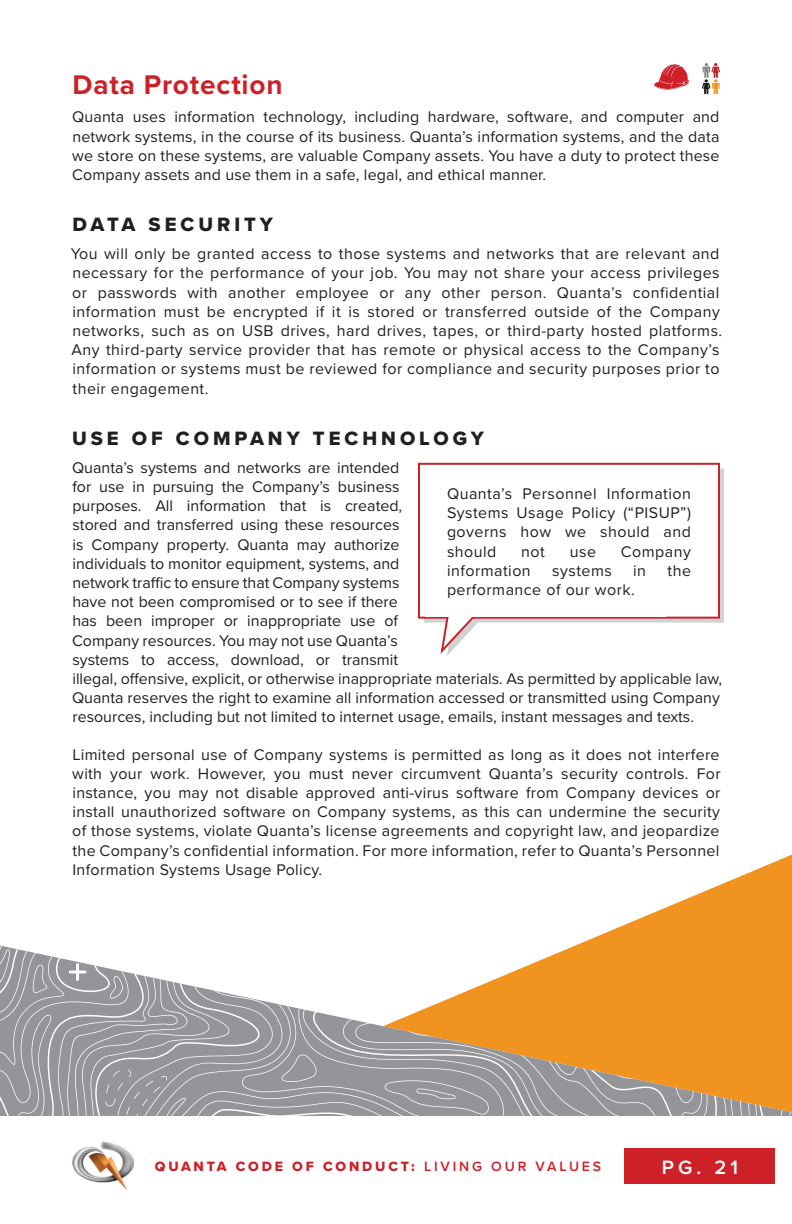
<style>
.page{position:relative;width:792px;height:1224px;background:#fff}
.page>*{position:absolute;margin:0;border:0;box-sizing:border-box;transform-origin:0 0}
.t1{font:700 28px "Proxima Nova";letter-spacing:.03em;color:#cd2027}
.t2{font:20px "Proxima Nova Extrabld";letter-spacing:.2em;color:#231f20}
.t3{font:600 20px "Proxima Nova";color:#fff}
.t4{font:16px/19.2px "Proxima Nova";letter-spacing:.01em;color:#231f20;text-align:justify}
.t5{font:16px/19.2px "Proxima Nova";letter-spacing:.03em;color:#231f20}
.t6{font:14px "Proxima Nova Extrabld";letter-spacing:.2em;color:#cd2027}
.s1{font-family:"Proxima Nova";font-weight:600}
</style>
<div class="page">
<div style="left:624px;top:1148px;width:168px;height:35px;background:#cd2027"></div>
<img style="left:72px;top:1142px;width:61px;height:48px">
<div style="left:775px;top:1127px;width:17px;height:78px;background:#fff"></div>
<svg style="left:574px;top:855px;width:218px;height:91px"></svg>
<svg style="left:654px;top:64px;width:35px;height:26px"></svg>
<svg style="left:702px;top:63px;width:18px;height:31px"></svg>
<svg style="left:555px;top:946px;width:237px;height:170px;background:#e29435"></svg>
<svg style="left:0;top:946px;width:555px;height:170px;fill:#939598"></svg>
<svg style="left:424px;top:469px;width:300px;height:154px;background:#d3d4d6"></svg>
<div style="left:419px;top:464px;width:300px;height:154px;background:#fff"></div>
<div style="left:418px;top:463px;width:302px;height:156px;border:2px solid #cd2027"></div>
<svg style="left:439px;top:616px;width:42px;height:40px"></svg>
<h1 class="t1" style="left:72px;top:64px;width:212px">Data Protection</h1>
<p class="t4" style="left:72px;top:107px;width:649px">Quanta uses information technology, including hardware, software, and computer and network systems, in the course of its business. Quanta’s information systems, and the data we store on these systems, are valuable Company assets. You have a duty to protect these Company assets and use them in a safe, legal, and ethical manner.</p>
<p class="t2" style="left:72px;top:209px;width:202px">DATA SECURITY</p>
<p class="t5" style="left:71px;top:243px;width:653px">You will only be granted access to those systems and networks that are relevant and necessary for the performance of your job. You may not share your access privileges or passwords with another employee or any other person. Quanta’s confidential information must be encrypted if it is stored or transferred outside of the Company networks, such as on USB drives, hard drives, tapes, or third-party hosted platforms.<br>Any third-party service provider that has remote or physical access to the Company’s information or systems must be reviewed for compliance and security purposes prior to their engagement.</p>
<p class="t2" style="left:72px;top:423px;width:413px">USE OF COMPANY TECHNOLOGY</p>
<p class="t4" style="left:72px;top:457px;width:652px;text-align:left">Quanta’s systems and networks are intended<br>for use in pursuing the Company’s business<br>purposes. All information that is created,<br>stored and transferred using these resources<br>is Company property. Quanta may authorize<br>individuals to monitor equipment, systems, and<br>network traffic to ensure that Company systems<br>have not been compromised or to see if there<br>has been improper or inappropriate use of<br>Company resources. You may not use Quanta’s<br>systems to access, download, or transmit<br>illegal, offensive, explicit, or otherwise inappropriate materials. As permitted by applicable law, Quanta reserves the right to examine all information accessed or transmitted using Company resources, including but not limited to internet usage, emails, instant messages and texts.</p>
<p class="t4" style="left:72px;top:744px;width:650px">Limited personal use of Company systems is permitted as long as it does not interfere with your work. However, you must never circumvent Quanta’s security controls. For instance, you may not disable approved anti-virus software from Company devices or install unauthorized software on Company systems, as this can undermine the security of those systems, violate Quanta’s license agreements and copyright law, and jeopardize the Company’s confidential information. For more information, refer to Quanta’s Personnel Information Systems Usage Policy.</p>
<p class="t4" style="left:447px;top:483px;width:246px">Quanta’s Personnel Information Systems Usage Policy (“PISUP”) governs how we should and should</p>
<p class="t4" style="left:521px;top:541px;width:25px">not</p>
<p class="t4" style="left:570px;top:541px;width:28px">use</p>
<p class="t5" style="left:621px;top:541px;width:72px">Company</p>
<p class="t5" style="left:447px;top:560px;width:85px">information</p>
<p class="t5" style="left:552px;top:560px;width:61px">systems</p>
<p class="t4" style="left:633px;top:560px;width:14px">in</p>
<p class="t4" style="left:668px;top:560px;width:25px">the</p>
<p class="t5" style="left:447px;top:579px;width:189px">performance of our work.</p>
<p class="t6" style="left:155px;top:1156px;width:448px">QUANTA CODE OF CONDUCT: <span class="s1">LIVING OUR VALUES</span></p>
<p class="t3" style="left:662px;top:1152px;width:78px">PG. 21</p>
</div>
